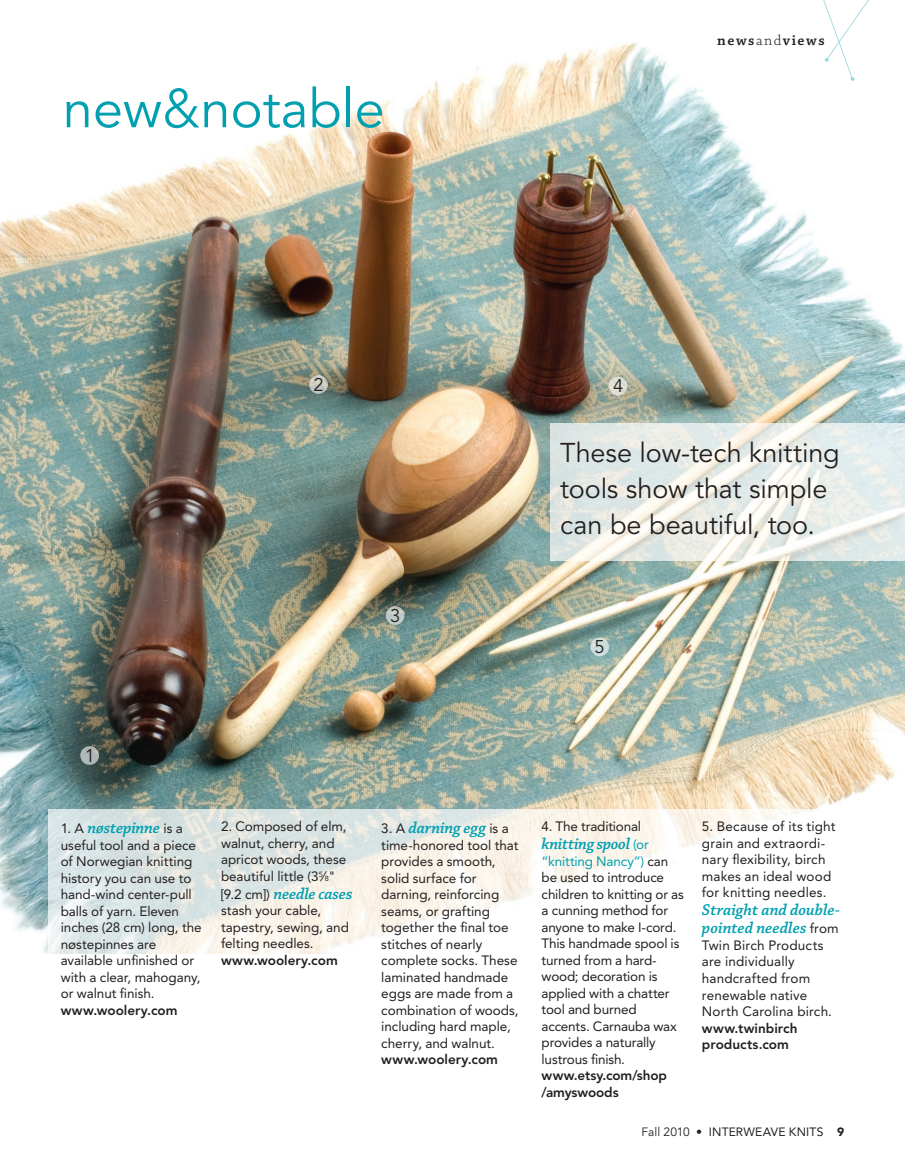
<style>
.page{position:relative;width:905px;height:1168px;background:#fff}
.page>*{position:absolute;margin:0;border:0;box-sizing:border-box;transform-origin:0 0}
.t1{font:54px "Avenir LT Std";color:#00a0b0}
.t2{font:27px/36px "Avenir LT Std";letter-spacing:-.005em;color:#231f20}
.t3{font:18.3px "Avenir LT Std";color:#231f20}
.t4{font:italic 600 16.5px/18px "Chaparral Pro";letter-spacing:-.005em;color:#00a0b0}
.t5{font:600 15px "Chaparral Pro";letter-spacing:.105em;color:#231f20}
.t6{font:13.5px/16.5px "Avenir LT Std";letter-spacing:-.005em;color:#231f20}
.t7{font:800 13.5px/16.5px "Avenir LT Std";color:#231f20}
.t8{font:12px "Avenir LT Std";letter-spacing:.015em;color:#231f20}
.s1{font-weight:300}
.s2{font-family:"Avenir LT Std";font-weight:400;font-style:normal;font-size:13.5px;color:#231f20}
.s3{font-size:7.35px}
.s4{font-family:"Avenir LT Std";font-weight:400;font-style:normal;font-size:13.5px}
.s5{color:#00a0b0}
.s6{font-style:inherit}
.s7{font-weight:900}
</style>
<div class="page">
<img style="left:0;top:42px;width:904px;height:912px">
<svg style="left:823px;top:0;width:46px;height:81px"></svg>
<svg style="left:48px;top:809px;width:809px;height:145px"></svg>
<svg style="left:549px;top:423px;width:355px;height:138px"></svg>
<svg style="left:80px;top:746px;width:19px;height:19px"></svg>
<svg style="left:309px;top:375px;width:19px;height:19px"></svg>
<svg style="left:386px;top:606px;width:18px;height:19px"></svg>
<svg style="left:608px;top:377px;width:19px;height:18px"></svg>
<svg style="left:590px;top:637px;width:19px;height:19px"></svg>
<h1 class="t1" style="left:63px;top:78px;width:323px">new<span class="s1">&amp;</span>notable</h1>
<p class="t5" style="left:717px;top:32px;width:109px">news<span class="s1">and</span>views</p>
<h3 class="t3" style="left:313px;top:374px;width:12px">2</h3>
<h3 class="t3" style="left:390px;top:605px;width:12px">3</h3>
<h3 class="t3" style="left:613px;top:375px;width:12px">4</h3>
<h2 class="t2" style="left:560px;top:435px;width:281px">These low-tech knitting tools show that simple can be beautiful, too.</h2>
<h3 class="t3" style="left:594px;top:636px;width:12px">5</h3>
<h3 class="t3" style="left:85px;top:745px;width:12px">1</h3>
<p class="t4" style="left:61px;top:820px;width:123px"><span class="s2">1. A</span> nøstepinne <span class="s2">is a</span></p>
<p class="t6" style="left:61px;top:837px;width:143px">useful tool and a piece of N orwegian knitting history you can use to hand-wind center-pull balls of yarn. Eleven inches (28 cm) long, the nøstepinnes are available unfinished or with a clear, mahogany, or walnut finish.</p>
<p class="t7" style="left:61px;top:1002px;width:118px">www.woolery.com</p>
<p class="t6" style="left:221px;top:818px;width:127px">2. Composed of elm, walnut, cherry, and apricot woods, these beautiful little (3<sup>5</sup>⁄<span class="s3">8</span>"</p>
<p class="t4" style="left:221px;top:885px;width:133px"><span class="s2">[9.2 cm])</span> needle cases</p>
<p class="t6" style="left:221px;top:902px;width:129px">stash your cable, tapestry, sewing, and felting needles.</p>
<p class="t7" style="left:221px;top:952px;width:118px">www.woolery.com</p>
<p class="t4" style="left:381px;top:820px;width:129px"><span class="s2">3. A</span> darning egg <span class="s2">is a</span></p>
<p class="t6" style="left:381px;top:837px;width:139px">time-honored tool that provides a smooth, solid surface for darning, reinforcing seams, or grafting together the final toe stitches of nearly complete socks. These laminated handmade eggs are made from a combination of woods, including hard maple, cherry, and walnut.</p>
<p class="t7" style="left:381px;top:1051px;width:118px">www.woolery.com</p>
<p class="t6" style="left:541px;top:818px;width:101px">4. The traditional</p>
<p class="t4" style="left:541px;top:836px;width:109px">knitting spool <span class="s4">(or</span></p>
<p class="t6" style="left:541px;top:853px;width:144px"><span class="s5">“knitting Nancy”)</span> can be used to introduce children to knitting or as a cunning method for anyone to make I-cord.<br>This handmade spool is turned from a hard&shy;wood; decoration is applied with a chatter tool and burned accents. Carnauba wax provides a naturally lustrous finish.</p>
<p class="t7" style="left:541px;top:1067px;width:127px">www.etsy.com/shop /amyswoods</p>
<p class="t6" style="left:702px;top:818px;width:135px">5. Because of its tight grain and extraordi&shy;nary flexibility, birch makes an ideal wood for knitting needles.</p>
<p class="t4" style="left:702px;top:902px;width:140px">Straight and double&shy;pointed needles <span class="s2">from</span></p>
<p class="t6" style="left:702px;top:937px;width:131px">Twin Birch Products are individually handcrafted from renewable native<br>North Carolina birch.</p>
<p class="t7" style="left:702px;top:1019px;width:97px">www.twinbirch products.com</p>
<p class="t8" style="left:641px;top:1124px;width:204px"><span class="s6">Fall 2010</span> <span class="s1">•</span> Interweave KN ITS <span class="s7">9</span></p>
</div>
